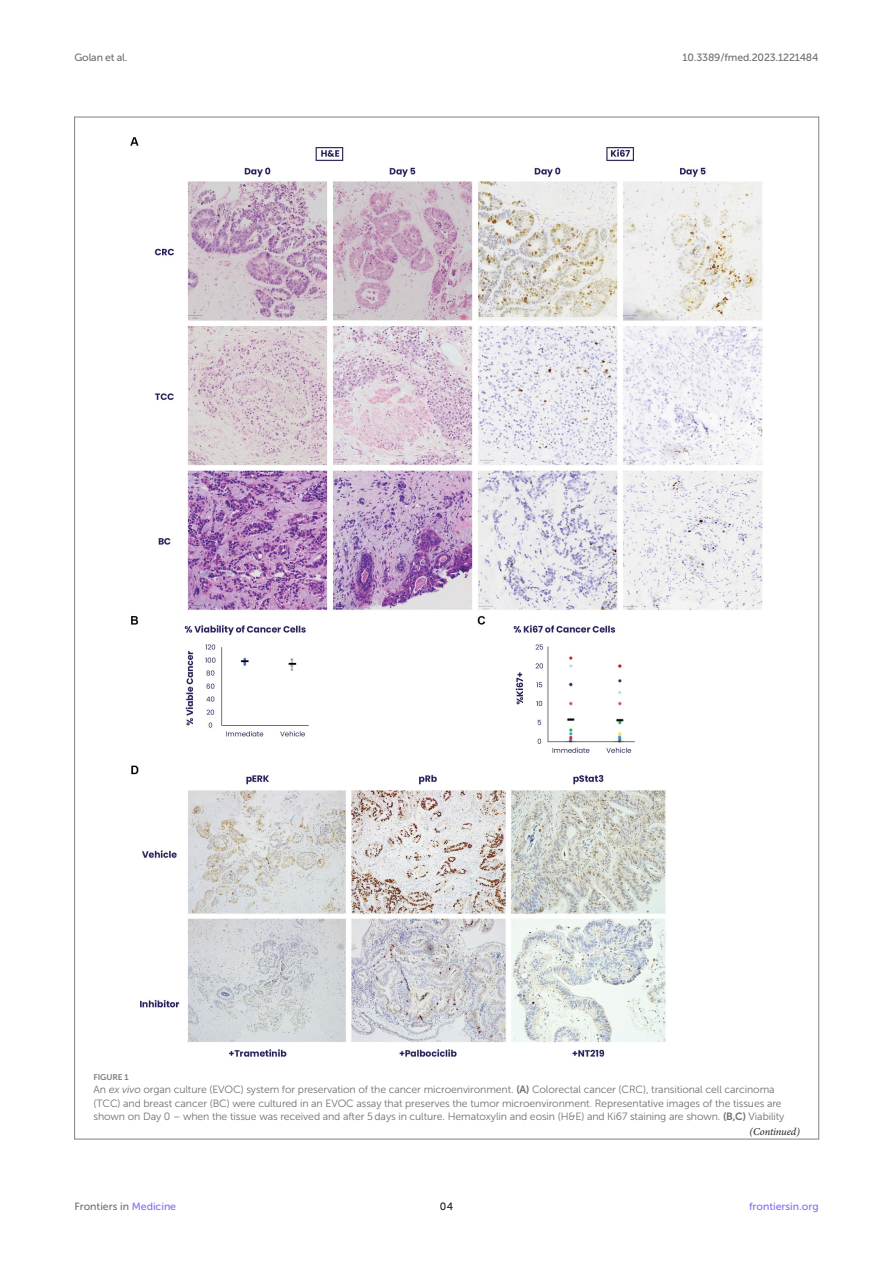
<style>
.page{position:relative;width:893px;height:1263px;background:#fff}
.page>*{position:absolute;margin:0;border:0;box-sizing:border-box;transform-origin:0 0}
.FIG_LEG{font:10.5px/13.5px "Museo Sans 300";letter-spacing:-.01em;color:#706f70}
.t1{font:10.5px "Museo Sans 500";letter-spacing:-.015em;color:#706f70}
.t2{font:10.5px "Museo Sans 500";color:#856df0}
.T_Continue{font:italic 10.5px "Minion Pro";letter-spacing:-.01em;color:#1b1c1b}
.t3{font:10.5px "Museo Sans 500";color:#1b1c1b}
.FIG_HD{font:8.25px "Museo Sans 700";letter-spacing:-.01em;color:#7e7f7f}
.s1{font-style:italic}
.s2{font-family:"Museo Sans 700"}
.s3{color:#856df0}
</style>
<div class="page">
<img style="left:130px;top:137px;width:633px;height:921px">
<p class="t1" style="left:74px;top:51px;width:55px">Golan et al.</p>
<p class="t1" style="left:683px;top:51px;width:137px">10.3389/fmed.2023.1221484</p>
<p class="FIG_HD" style="left:94px;top:1072px;width:37px">FIGURE 1</p>
<p class="FIG_LEG" style="left:94px;top:1083px;width:692px">An <span class="s1">ex vivo</span> organ culture (EVOC) system for preservation of the cancer microenvironment. <span class="s2">(A)</span> Colorectal cancer (CRC), transitional cell carcinoma (TCC) and breast cancer (BC) were cultured in an EVOC assay that preserves the tumor microenvironment. Representative images of the tissues are shown on Day 0 – when the tissue was received and after 5 days in culture. Hematoxylin and eosin (H&amp;E) and Ki67 staining are shown. <span class="s2">(B,C)</span> Viability</p>
<p class="T_Continue" style="left:750px;top:1125px;width:52px">(Continued)</p>
<p class="t1" style="left:74px;top:1200px;width:103px">Frontiers in <span class="s3">Medicine</span></p>
<p class="t3" style="left:440px;top:1200px;width:15px">04</p>
<p class="t2" style="left:749px;top:1200px;width:71px">frontiersin.org</p>
</div>
